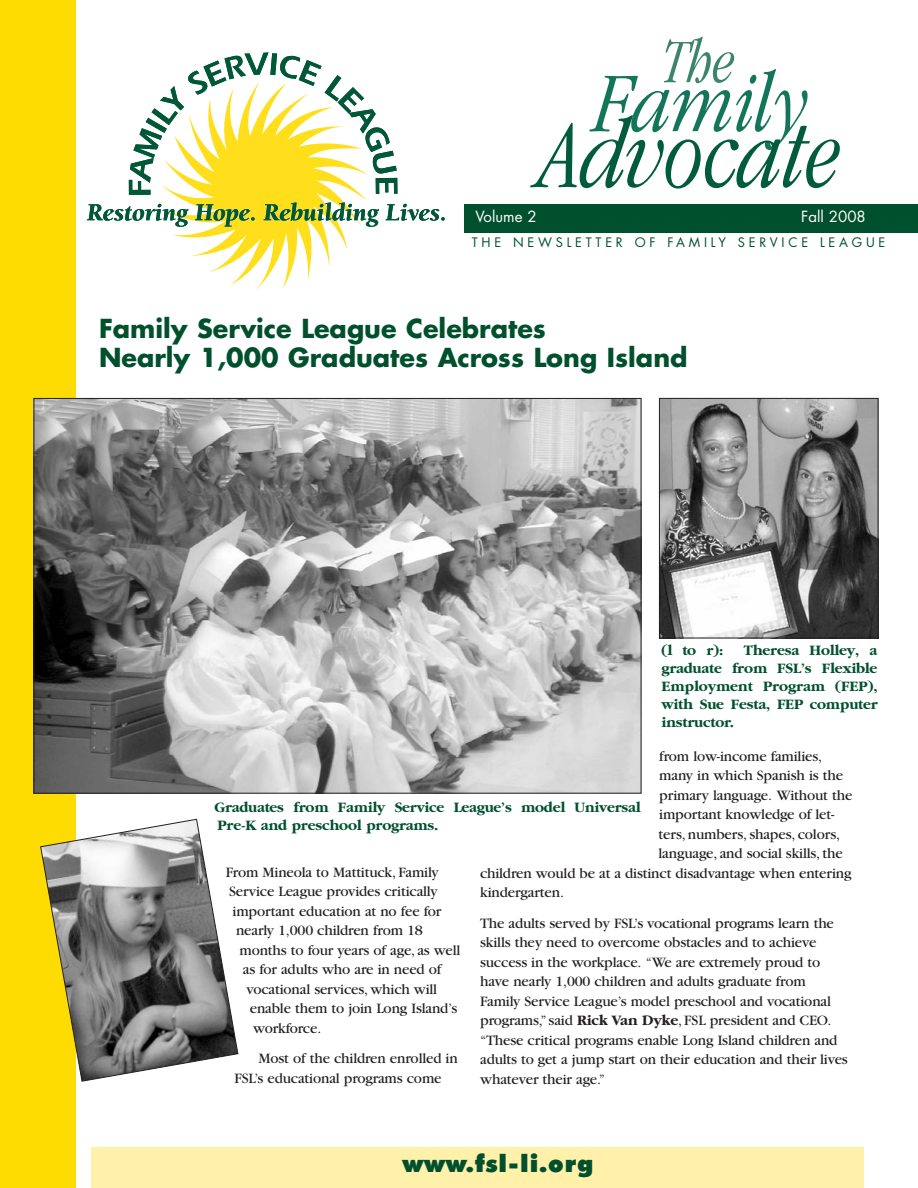
<style>
.page{position:relative;width:918px;height:1188px;background:#fff}
.page>*{position:absolute;margin:0;border:0;box-sizing:border-box;transform-origin:0 0}
.t1{font:italic 300 condensed 101.4px "Garamond";color:#005c3c}
.t2{font:italic 300 condensed 87.9px "Garamond";color:#13755a}
.t3{font:italic 300 condensed 64.2px "Garamond";color:#3d846c}
.t4{font:700 25.5px/28.5px "Futura";color:#00502e}
.t5{font:900 24px "Futura BT";letter-spacing:.035em;color:#00502e}
.t6{font:15px/19.5px "Garamond";letter-spacing:-.01em;color:#231f20}
.t7{font:700 15px/18px "Garamond";letter-spacing:-.01em;color:#00502e}
.t8{font:15px "Futura";color:#fff}
.t9{font:12.75px "Futura";letter-spacing:.295em;color:#00502e}
.s1{font-weight:700}
</style>
<div class="page">
<div style="left:422px;top:204px;width:496px;height:28px;background:#00502e"></div>
<div style="left:9px;top:12px;width:455px;height:291px;background:#fff"></div>
<svg style="left:160px;top:195px;width:207px;height:95px"></svg>
<svg style="left:129px;top:52px;width:268px;height:143px"></svg>
<svg style="left:87px;top:204px;width:101px;height:23px"></svg>
<svg style="left:195px;top:204px;width:60px;height:23px"></svg>
<svg style="left:264px;top:202px;width:115px;height:25px"></svg>
<svg style="left:386px;top:204px;width:59px;height:17px"></svg>
<div style="left:0;top:0;width:76px;height:1188px;background:#ffdc01"></div>
<div style="left:92px;top:1148px;width:772px;height:40px;background:#fff0aa"></div>
<img style="left:36px;top:400px;width:603px;height:391px">
<img style="left:661px;top:400px;width:215px;height:236px">
<div style="left:659px;top:398px;width:219px;height:240px;border:1px solid #231f20"></div>
<svg style="left:40px;top:819px;width:198px;height:263px"></svg>
<h3 class="t3" style="left:663px;top:37px;width:73px">The</h3>
<h2 class="t2" style="left:594px;top:70px;width:216px">Family</h2>
<h1 class="t1" style="left:542px;top:116px;width:300px">Advocate</h1>
<p class="t8" style="left:476px;top:209px;width:63px">Volume 2</p>
<p class="t8" style="left:801px;top:209px;width:66px">Fall 2008</p>
<p class="t9" style="left:472px;top:236px;width:415px">THE NEWSLETTER OF FAMILY SERVICE LEAGUE</p>
<h3 class="t4" style="left:99px;top:317px;width:590px">Family Service League Celebrates<br>Nearly 1,000 Graduates Across Long Island</h3>
<p class="t7" style="left:662px;top:641px;width:218px;text-align:justify;text-indent:82px">Theresa Holley, a graduate from FSL’s Flexible Employment Program (FEP), with Sue Festa, FEP computer instructor.</p>
<p class="t7" style="left:662px;top:641px;width:63px">(l to r):</p>
<p class="t6" style="left:659px;top:748px;width:164px">from low-income families,</p>
<p class="t6" style="left:659px;top:767px;width:185px">many in which Spanish is the</p>
<p class="t6" style="left:659px;top:787px;width:195px">primary language. Without the</p>
<p class="t6" style="left:659px;top:806px;width:177px">important knowledge of let-</p>
<p class="t6" style="left:658px;top:826px;width:183px">ters, numbers, shapes, colors,</p>
<p class="t6" style="left:658px;top:845px;width:186px">language, and social skills, the</p>
<p class="t6" style="left:480px;top:865px;width:373px">children would be at a distinct disadvantage when entering</p>
<p class="t6" style="left:480px;top:884px;width:85px">kindergarten.</p>
<p class="t6" style="left:480px;top:914px;width:369px">The adults served by FSL’s vocational programs learn the skills they need to overcome obstacles and to achieve success in the workplace. “We are extremely proud to have nearly 1,000 children and adults graduate from Family Service League’s model preschool and vocational programs,”said <span class="s1">Rick Van Dyke</span>, FSL president and CEO. “These critical programs enable Long Island children and adults to get a jump start on their education and their lives whatever their age.”</p>
<p class="t7" style="left:214px;top:798px;width:428px">Graduates from Family Service League’s model Universal<br>Pre-K and preschool programs.</p>
<p class="t6" style="left:226px;top:864px;width:215px">From Mineola to Mattituck, Family</p>
<p class="t6" style="left:229px;top:883px;width:210px">Service League provides critically</p>
<p class="t6" style="left:233px;top:903px;width:210px">important education at no fee for</p>
<p class="t6" style="left:236px;top:922px;width:188px">nearly 1,000 children from 18</p>
<p class="t6" style="left:240px;top:942px;width:222px">months to four years of age, as well</p>
<p class="t6" style="left:243px;top:961px;width:200px">as for adults who are in need of</p>
<p class="t6" style="left:246px;top:981px;width:192px">vocational services, which will</p>
<p class="t6" style="left:250px;top:1000px;width:209px">enable them to join Long Island’s</p>
<p class="t6" style="left:253px;top:1020px;width:70px">workforce.</p>
<p class="t6" style="left:234px;top:1050px;width:225px;text-indent:24px">Most of the children enrolled in<br>FSL’s educational programs come</p>
<h3 class="t5" style="left:402px;top:1154px;width:193px">www.fsl-li.org</h3>
</div>
